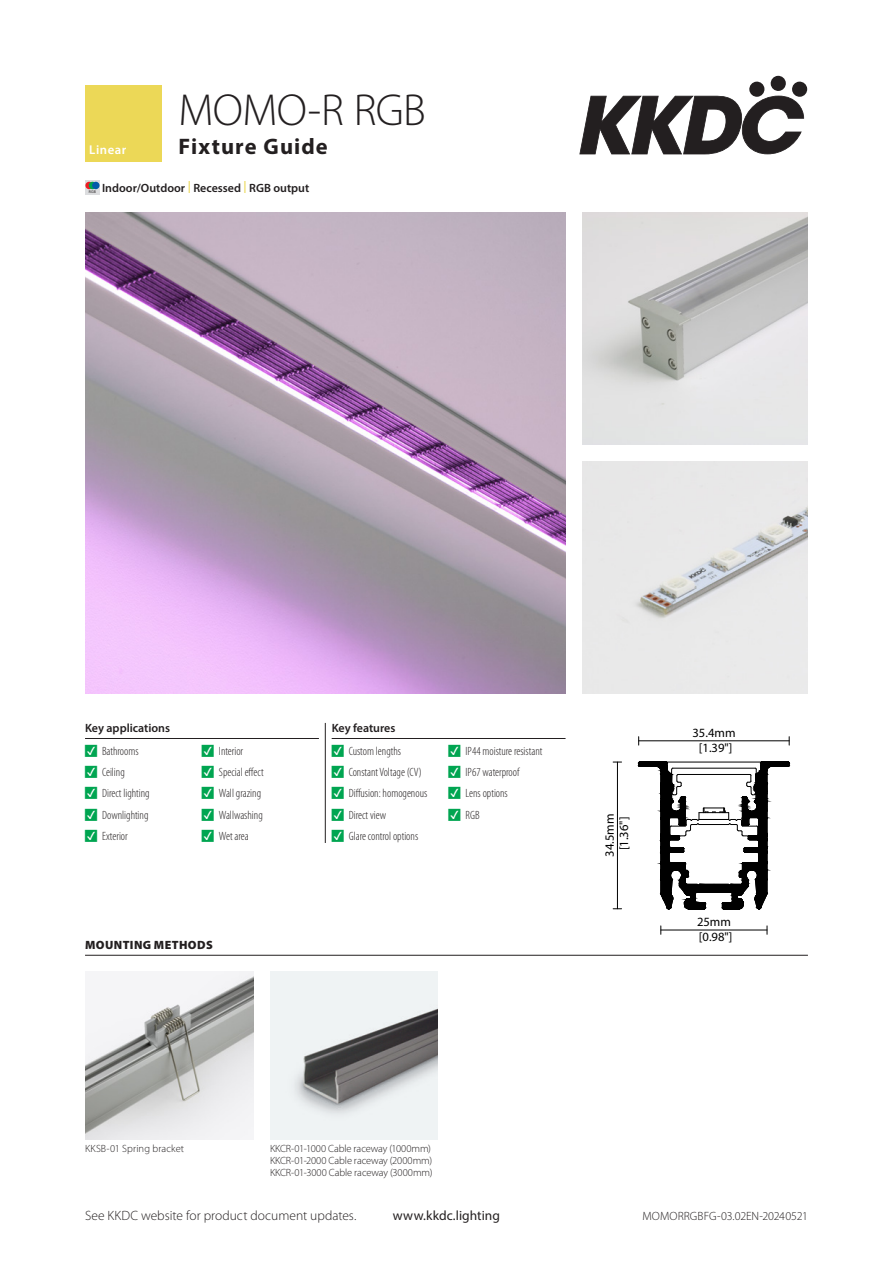
<style>
.page{position:relative;width:893px;height:1263px;background:#fff}
.page>*{position:absolute;margin:0;border:0;box-sizing:border-box;transform-origin:0 0}
.t1{font:300 45px "Myriad Pro";letter-spacing:-.015em;color:#231f20}
.t2{font:700 22.5px "Myriad Pro";letter-spacing:.05em;color:#231f20}
.t3{font:300 13.5px "Myriad Pro";color:#231f20}
.t4{font:13.5px "Myriad Pro";letter-spacing:.005em;color:#231f20}
.t5{font:600 12.75px "Myriad Pro";letter-spacing:.04em;color:#fff}
.t6{font:12.6px/14.4px "Myriad Pro";color:#000;text-align:center}
.t7{font:300 condensed 12px "Myriad Pro";color:#231f20}
.summary_points_Linea{font:600 12px "Myriad Pro";color:#231f20}
.t8{font:300 12px "Myriad Pro";color:#231f20}
.Key_headings{font:600 12px "Myriad Pro";color:#231f20}
.mounting_methods_hea{font:900 12px "Myriad Pro";letter-spacing:.035em;color:#231f20}
.mounting_methods_tex{font:300 10.5px/12px "Myriad Pro";letter-spacing:-.005em;color:#231f20}
.mounting_methods_tex-2{font:300 10.5px "Myriad Pro";letter-spacing:.015em;color:#231f20}
.t9{font:3.9px "Myriad Pro";color:#231f20}
.s1{color:#ebd858}
.s2{color:#00a551}
</style>
<div class="page">
<svg style="left:579px;top:96px;width:225px;height:58px"></svg>
<svg style="left:749px;top:81px;width:16px;height:16px"></svg>
<div style="left:770px;top:76px;width:16px;height:15px;background:#231f20;border-radius:50%"></div>
<div style="left:792px;top:81px;width:15px;height:16px;background:#231f20;border-radius:50%"></div>
<div style="left:85px;top:85px;width:77px;height:77px;background:#ecd857"></div>
<svg style="left:85px;top:180px;width:15px;height:15px"></svg>
<svg style="left:85px;top:182px;width:8px;height:7px"></svg>
<svg style="left:89px;top:182px;width:7px;height:7px"></svg>
<div style="left:92px;top:182px;width:8px;height:7px;background:#015aaa;border-radius:50%"></div>
<img style="left:85px;top:213px;width:481px;height:480px">
<img style="left:583px;top:213px;width:225px;height:231px">
<img style="left:583px;top:461px;width:225px;height:232px">
<svg style="left:638px;top:761px;width:152px;height:148px"></svg>
<div style="left:699px;top:812px;width:30px;height:8px;border:1px solid #000"></div>
<hr style="left:617px;top:762px;width:1px;height:147px;background:#000">
<hr style="left:639px;top:740px;width:150px;height:1px;background:#000">
<hr style="left:661px;top:930px;width:106px;height:1px;background:#000">
<hr style="left:325px;top:723px;width:1px;height:120px;background:#231f20">
<hr style="left:85px;top:738px;width:234px;height:1px;background:#231f20">
<hr style="left:332px;top:738px;width:234px;height:1px;background:#231f20">
<hr style="left:85px;top:955px;width:723px;height:1px;background:#231f20">
<img style="left:85px;top:972px;width:168px;height:168px">
<img style="left:270px;top:972px;width:168px;height:168px">
<h1 class="t1" style="left:179px;top:83px;width:249px">MOMO-R RGB</h1>
<p class="t5" style="left:89px;top:142px;width:38px">Linear</p>
<h2 class="t2" style="left:179px;top:132px;width:151px">Fixture Guide</h2>
<p class="t9" style="left:89px;top:189px;width:9px">RGB</p>
<p class="summary_points_Linea" style="left:102px;top:180px;width:209px">Indoor/Outdoor <span class="s1">|</span> Recessed <span class="s1">|</span> RGB output</p>
<p class="Key_headings" style="left:85px;top:720px;width:87px">Key applications</p>
<p class="t7" style="left:85px;top:744px;width:55px"><span class="s2">•</span> Bathrooms</p>
<p class="t7" style="left:85px;top:766px;width:41px"><span class="s2">•</span> Ceiling</p>
<p class="t7" style="left:85px;top:787px;width:66px"><span class="s2">•</span> Direct lighting</p>
<p class="t7" style="left:85px;top:808px;width:65px"><span class="s2">•</span> Downlighting</p>
<p class="t7" style="left:85px;top:829px;width:44px"><span class="s2">•</span> Exterior</p>
<p class="t7" style="left:202px;top:744px;width:43px"><span class="s2">•</span> Interior</p>
<p class="t7" style="left:202px;top:766px;width:63px"><span class="s2">•</span> Special effect</p>
<p class="t7" style="left:202px;top:787px;width:61px"><span class="s2">•</span> Wall grazing</p>
<p class="t7" style="left:202px;top:808px;width:62px"><span class="s2">•</span> Wallwashing</p>
<p class="t7" style="left:202px;top:829px;width:48px"><span class="s2">•</span> Wet area</p>
<p class="mounting_methods_hea" style="left:85px;top:937px;width:129px">MOUNTING METHODS</p>
<p class="Key_headings" style="left:332px;top:720px;width:65px">Key features</p>
<p class="t7" style="left:332px;top:744px;width:71px"><span class="s2">•</span> Custom lengths</p>
<p class="t7" style="left:332px;top:766px;width:92px"><span class="s2">•</span> Constant Voltage (CV)</p>
<p class="t7" style="left:332px;top:787px;width:97px"><span class="s2">•</span> Diffusion: homogenous</p>
<p class="t7" style="left:332px;top:808px;width:56px"><span class="s2">•</span> Direct view</p>
<p class="t7" style="left:332px;top:829px;width:88px"><span class="s2">•</span> Glare control options</p>
<p class="t7" style="left:449px;top:744px;width:95px"><span class="s2">•</span> IP44 moisture resistant</p>
<p class="t7" style="left:449px;top:766px;width:72px"><span class="s2">•</span> IP67 waterproof</p>
<p class="t7" style="left:449px;top:787px;width:61px"><span class="s2">•</span> Lens options</p>
<p class="t7" style="left:449px;top:808px;width:32px"><span class="s2">•</span> RGB</p>
<p class="t6" style="left:602px;top:857px;width:45px;rotate:-90deg">34.5mm [1.36"]</p>
<p class="t6" style="left:692px;top:725px;width:45px">35.4mm [1.39"]</p>
<p class="t6" style="left:697px;top:915px;width:37px;text-align:left">25mm [0.98"]</p>
<p class="mounting_methods_tex-2" style="left:85px;top:1142px;width:101px">KKSB-01 Spring bracket</p>
<p class="mounting_methods_tex" style="left:270px;top:1142px;width:164px">KKCR-01-1000 Cable raceway (1000mm)<br>KKCR-01-2000 Cable raceway (2000mm)<br>KKCR-01-3000 Cable raceway (3000mm)</p>
<p class="t3" style="left:85px;top:1208px;width:273px">See KKDC website for product document updates.</p>
<p class="t4" style="left:393px;top:1207px;width:109px">www.kkdc.lighting</p>
<p class="t8" style="left:642px;top:1209px;width:167px">MOMORRGBFG-03.02EN-20240521</p>
</div>
